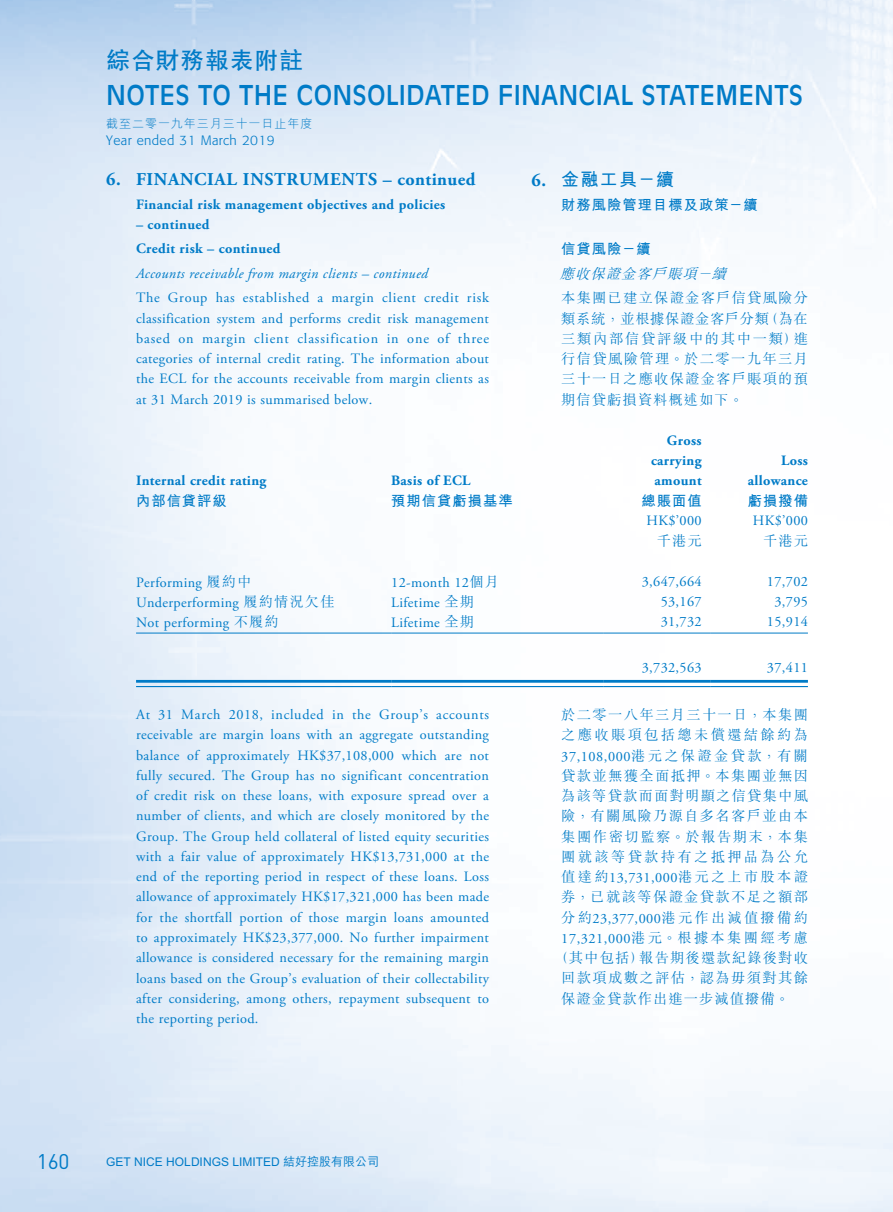
<style>
.page{position:relative;width:893px;height:1212px;background:#fff}
.page>*{position:absolute;margin:0;border:0;box-sizing:border-box;transform-origin:0 0}
.t1{font:27px "Antique Olive Std";letter-spacing:.01em;color:#007bc7;scale:.95 1}
.t2{font:700 24px "C Hei 2 HK";letter-spacing:.03em;color:#007bc7}
.t3{font:21px "DIN Pro";color:#007bc7}
.t4{font:700 18px "Adobe Garamond Pro";letter-spacing:.04em;color:#007bc7}
.t5{font:700 18px "M Hei HK";color:#007bc7}
.t6{font:14.25px/20.2px "Adobe Garamond Pro";letter-spacing:.025em;color:#007bc7;text-align:justify}
.t7{font:300 14.25px/20.2px "M Sung HK";letter-spacing:.095em;color:#007bc7;text-align:justify}
.t8{font:700 14.25px/20.2px "Adobe Garamond Pro";letter-spacing:.025em;color:#007bc7}
.t9{font:300 14.25px "M Sung HK";letter-spacing:.165em;color:#007bc7}
.t10{font:italic 14.25px "Adobe Garamond Pro";letter-spacing:.025em;color:#007bc7}
.t11{font:300 14.25px "M Sung HK";letter-spacing:.16em;color:#007bc7}
.t12{font:700 14.25px "M Hei HK";letter-spacing:.075em;color:#007bc7}
.t13{font:300 14.25px "M Sung HK";letter-spacing:.075em;color:#007bc7}
.t14{font:italic 300 14.25px "M Sung HK";color:#007bc7}
.t15{font:300 13.5px "Formata";letter-spacing:.03em;color:#007bc7}
.t16{font:500 12px "M Hei HK";color:#007bc7}
.t17{font:300 12px "M Hei HK";letter-spacing:.08em;color:#007bc7}
.s1{font-family:"Adobe Garamond Pro"}
.s2{font-family:"M Sung HK";font-weight:300}
.s3{font-family:"Adobe Garamond Pro";font-weight:400}
</style>
<div class="page">
<hr style="left:136px;top:633px;width:255px;height:1px;background:#007bc7">
<hr style="left:391px;top:633px;width:213px;height:1px;background:#007bc7">
<hr style="left:604px;top:633px;width:106px;height:1px;background:#007bc7">
<hr style="left:710px;top:633px;width:98px;height:1px;background:#007bc7">
<hr style="left:136px;top:680px;width:255px;height:3px;background:#007bc7">
<hr style="left:136px;top:686px;width:255px;height:1px;background:#007bc7">
<hr style="left:391px;top:680px;width:213px;height:3px;background:#007bc7">
<hr style="left:391px;top:686px;width:213px;height:1px;background:#007bc7">
<hr style="left:604px;top:680px;width:106px;height:3px;background:#007bc7">
<hr style="left:604px;top:686px;width:106px;height:1px;background:#007bc7">
<hr style="left:710px;top:680px;width:98px;height:3px;background:#007bc7">
<hr style="left:710px;top:686px;width:98px;height:1px;background:#007bc7">
<h2 class="t2" style="left:106px;top:43px;width:198px">綜合財務報表附註</h2>
<h1 class="t1" style="left:106px;top:79px;width:735px">NOTES TO THE CONSOLIDATED FINANCIAL STATEMENTS</h1>
<p class="t17" style="left:106px;top:115px;width:208px">截至二零一九年三月三十一日止年度</p>
<p class="t15" style="left:106px;top:132px;width:170px">Year ended 31 March 2019</p>
<p class="t4" style="left:106px;top:169px;width:371px">6. FINANCIAL INSTRUMENTS – continued</p>
<p class="t8" style="left:136px;top:194px;width:311px">Financial risk management objectives and policies</p>
<p class="t8" style="left:136px;top:212px;width:146px;line-height:24.5px">– continued<br>Credit risk – continued</p>
<p class="t10" style="left:136px;top:265px;width:293px">Accounts receivable from margin clients – continued</p>
<p class="t6" style="left:136px;top:288px;width:354px">The Group has established a margin client credit risk classification system and performs credit risk management based on margin client classification in one of three categories of internal credit rating. The information about the ECL for the accounts receivable from margin clients as at 31 March 2019 is summarised below.</p>
<p class="t8" style="left:136px;top:471px;width:132px">Internal credit rating</p>
<p class="t8" style="left:391px;top:471px;width:81px">Basis of ECL</p>
<p class="t5" style="left:531px;top:166px;width:144px"><span class="s1">6.</span> 金融工具－續</p>
<p class="t12" style="left:561px;top:194px;width:198px">財務風險管理目標及政策－續</p>
<p class="t12" style="left:561px;top:239px;width:91px">信貸風險－續</p>
<p class="t14" style="left:560px;top:264px;width:173px">應收保證金客戶賬項－續</p>
<p class="t7" style="left:561px;top:287px;width:248px">本集團已建立保證金客戶信貸風險分類系統，並根據保證金客戶分類（為在三類內部信貸評級中的其中一類）進行信貸風險管理。於二零一九年三月三十一日之應收保證金客戶賬項的預期信貸虧損資料概述如下。</p>
<p class="t8" style="left:651px;top:430px;width:52px;text-align:justify;text-indent:16px">Gross carrying amount</p>
<p class="t8" style="left:748px;top:451px;width:62px;text-align:right">Loss allowance</p>
<p class="t12" style="left:136px;top:490px;width:92px">內部信貸評級</p>
<p class="t12" style="left:391px;top:490px;width:123px">預期信貸虧損基準</p>
<p class="t12" style="left:641px;top:490px;width:62px">總賬面值</p>
<p class="t12" style="left:748px;top:490px;width:62px">虧損撥備</p>
<p class="t6" style="left:646px;top:511px;width:57px">HK$’000</p>
<p class="t6" style="left:753px;top:511px;width:57px">HK$’000</p>
<p class="t7" style="left:657px;top:530px;width:46px">千港元</p>
<p class="t7" style="left:763px;top:530px;width:46px">千港元</p>
<p class="t6" style="left:136px;top:572px;width:117px">Performing <span class="s2">履約中</span></p>
<p class="t6" style="left:391px;top:572px;width:109px">12-month 12<span class="s2">個月</span></p>
<p class="t6" style="left:642px;top:572px;width:61px">3,647,664</p>
<p class="t6" style="left:767px;top:572px;width:42px">17,702</p>
<p class="t6" style="left:136px;top:593px;width:200px">Underperforming <span class="s2">履約情況欠佳</span></p>
<p class="t6" style="left:391px;top:593px;width:84px">Lifetime <span class="s2">全期</span></p>
<p class="t6" style="left:661px;top:592px;width:42px">53,167</p>
<p class="t6" style="left:774px;top:592px;width:35px">3,795</p>
<p class="t6" style="left:136px;top:613px;width:144px">Not performing <span class="s2">不履約</span></p>
<p class="t6" style="left:391px;top:613px;width:84px">Lifetime <span class="s2">全期</span></p>
<p class="t6" style="left:661px;top:612px;width:42px">31,732</p>
<p class="t6" style="left:767px;top:612px;width:42px">15,914</p>
<p class="t6" style="left:642px;top:657px;width:61px">3,732,563</p>
<p class="t6" style="left:767px;top:657px;width:42px">37,411</p>
<p class="t6" style="left:136px;top:705px;width:355px">At 31 March 2018, included in the Group’s accounts receivable are margin loans with an aggregate outstanding balance of approximately HK$37,108,000 which are not fully secured. The Group has no significant concentration of credit risk on these loans, with exposure spread over a number of clients, and which are closely monitored by the Group. The Group held collateral of listed equity securities with a fair value of approximately HK$13,731,000 at the end of the reporting period in respect of these loans. Loss allowance of approximately HK$17,321,000 has been made for the shortfall portion of those margin loans amounted to approximately HK$23,377,000. No further impairment allowance is considered necessary for the remaining margin loans based on the Group’s evaluation of their collectability after considering, among others, repayment subsequent to the reporting period.</p>
<p class="t7" style="left:561px;top:704px;width:248px">於二零一八年三月三十一日，本集團</p>
<p class="t9" style="left:561px;top:725px;width:248px">之應收賬項包括總未償還結餘約為</p>
<p class="t9" style="left:561px;top:745px;width:248px"><span class="s3">37,108,000</span>港元之保證金貸款，有關</p>
<p class="t7" style="left:561px;top:765px;width:248px">貸款並無獲全面抵押。本集團並無因</p>
<p class="t7" style="left:561px;top:785px;width:248px">為該等貸款而面對明顯之信貸集中風</p>
<p class="t7" style="left:561px;top:805px;width:248px">險，有關風險乃源自多名客戶並由本</p>
<p class="t7" style="left:561px;top:825px;width:248px">集團作密切監察。於報告期末，本集</p>
<p class="t9" style="left:561px;top:846px;width:248px">團就該等貸款持有之抵押品為公允</p>
<p class="t11" style="left:561px;top:867px;width:248px">值達約<span class="s3">13,731,000</span>港元之上市股本證</p>
<p class="t7" style="left:561px;top:886px;width:248px">券，已就該等保證金貸款不足之額部</p>
<p class="t11" style="left:561px;top:907px;width:248px">分約<span class="s3">23,377,000</span>港元作出減值撥備約</p>
<p class="t9" style="left:561px;top:927px;width:248px"><span class="s3">17,321,000</span>港元。根據本集團經考慮</p>
<p class="t7" style="left:554px;top:947px;width:255px">（其中包括）報告期後還款紀錄後對收</p>
<p class="t7" style="left:561px;top:967px;width:248px">回款項成數之評估，認為毋須對其餘</p>
<p class="t13" style="left:561px;top:988px;width:229px">保證金貸款作出進一步減值撥備。</p>
<h3 class="t3" style="left:37px;top:1147px;width:34px">160</h3>
<p class="t16" style="left:106px;top:1152px;width:274px">GET NICE HOLDINGS LIMITED 結好控股有限公司</p>
</div>
